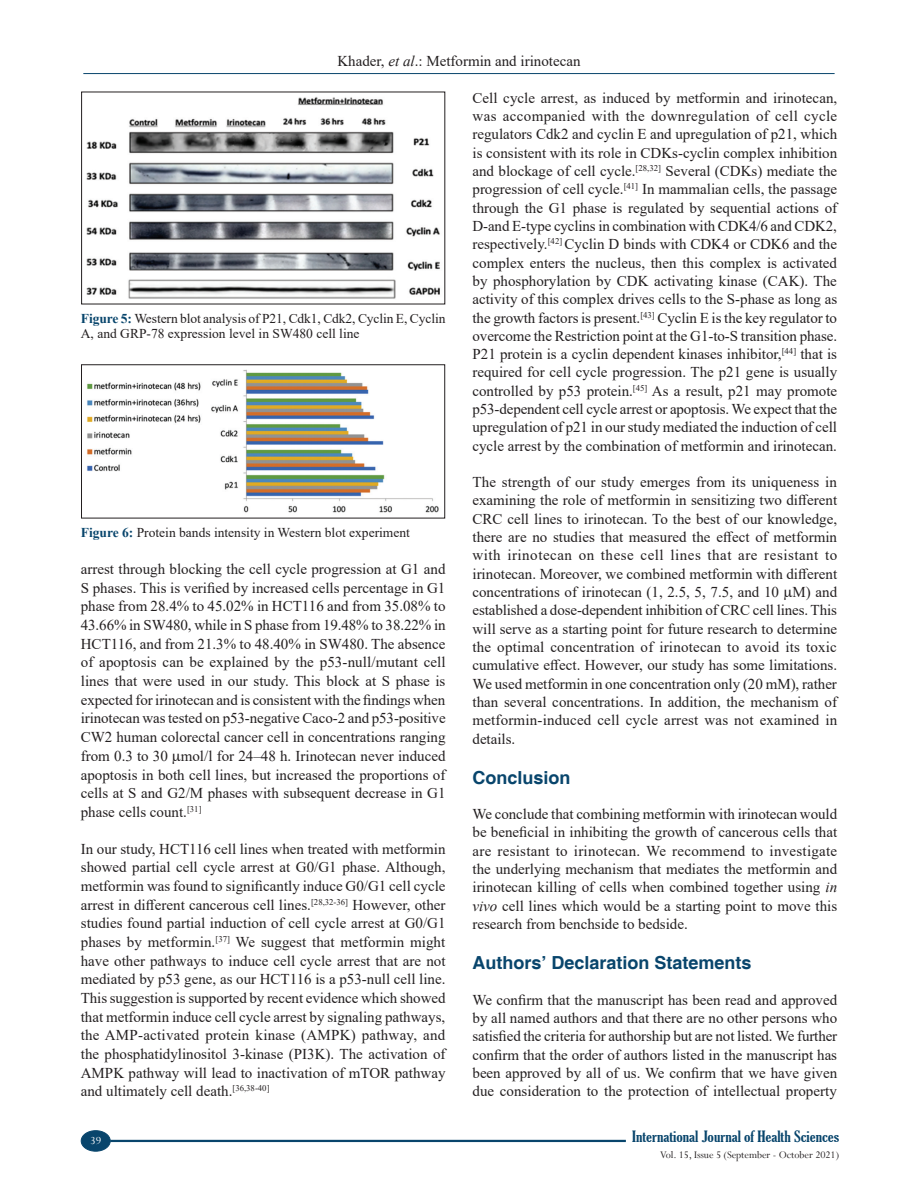
<style>
.page{position:relative;width:918px;height:1188px;background:#fff}
.page>*{position:absolute;margin:0;border:0;box-sizing:border-box;transform-origin:0 0}
.t1{font:700 18px "Helvetica";color:#08456c}
.TX{font:15px/18.3px "Times New Roman";color:#231f20;text-align:justify}
.t2{font:extra-condensed 15px "Gloucester";color:#08456c;scale:1.25 1}
.FGC{font:13.5px/15px "Times New Roman";color:#231f20}
.t3{font:12px "Perpetua";color:#fff}
.t4{font:11.25px "Perpetua";letter-spacing:-.005em;color:#231f20}
.s1{font-style:italic}
.s2{font-weight:700;color:#08456c}
</style>
<div class="page">
<hr style="left:83px;top:73px;width:752px;height:1px;background:#08456c">
<hr style="left:110px;top:1140px;width:516px;height:2px;background:#08456c">
<div style="left:81px;top:1131px;width:29px;height:20px;background:#08456c;border-radius:50%"></div>
<div style="left:81px;top:1130px;width:30px;height:22px;border:1px solid #08456c;border-radius:50%"></div>
<img style="left:87px;top:369px;width:352px;height:144px">
<img style="left:86px;top:97px;width:354px;height:202px">
<p class="TX" style="left:337px;top:51px;width:245px">Khader, <span class="s1">et al</span>.: Metformin and irinotecan</p>
<p class="FGC" style="left:81px;top:310px;width:366px"><span class="s2">Figure 5:</span> Western blot analysis of P21, Cdk1, Cdk2, Cyclin E, Cyclin<br>A, and GRP-78 expression level in SW480 cell line</p>
<p class="FGC" style="left:81px;top:524px;width:331px"><span class="s2">Figure 6:</span> Protein bands intensity in Western blot experiment</p>
<p class="TX" style="left:81px;top:559px;width:366px;line-height:18.8px">arrest through blocking the cell cycle progression at G1 and S phases. This is verified by increased cells percentage in G1 phase from 28.4% to 45.02% in HCT116 and from 35.08% to 43.66% in SW480, while in S phase from 19.48% to 38.22% in HCT116, and from 21.3% to 48.40% in SW480. The absence of apoptosis can be explained by the p53-null/mutant cell lines that were used in our study. This block at S phase is expected for irinotecan and is consistent with the findings when irinotecan was tested on p53-negative Caco-2 and p53-positive CW2 human colorectal cancer cell in concentrations ranging from 0.3 to 30 mol/l for 24–48 h. Irinotecan never induced apoptosis in both cell lines, but increased the proportions of cells at S and G2/M phases with subsequent decrease in G1 phase cells count.<sup>[31]</sup></p>
<p class="TX" style="left:81px;top:839px;width:366px;line-height:18.8px">In our study, HCT116 cell lines when treated with metformin showed partial cell cycle arrest at G0/G1 phase. Although, metformin was found to significantly induce G0/G1 cell cycle arrest in different cancerous cell lines.<sup>[28,32-36]</sup> However, other studies found partial induction of cell cycle arrest at G0/G1 phases by metformin.<sup>[37]</sup> We suggest that metformin might have other pathways to induce cell cycle arrest that are not mediated by p53 gene, as our HCT116 is a p53-null cell line.<br>This suggestion is supported by recent evidence which showed that metformin induce cell cycle arrest by signaling pathways, the AMP-activated protein kinase (AMPK) pathway, and the phosphatidylinositol 3-kinase (PI3K). The activation of AMPK pathway will lead to inactivation of mTOR pathway and ultimately cell death.<sup>[36,38-40]</sup></p>
<p class="TX" style="left:472px;top:88px;width:366px">Cell cycle arrest, as induced by metformin and irinotecan, was accompanied with the downregulation of cell cycle regulators Cdk2 and cyclin E and upregulation of p21, which is consistent with its role in CDKs-cyclin complex inhibition and blockage of cell cycle.<sup>[28,32]</sup> Several (CDKs) mediate the progression of cell cycle.<sup>[41]</sup> In mammalian cells, the passage through the G1 phase is regulated by sequential actions of D-and E-type cyclins in combination with CDK4/6 and CDK2, respectively.<sup>[42]</sup> Cyclin D binds with CDK4 or CDK6 and the complex enters the nucleus, then this complex is activated by phosphorylation by CDK activating kinase (CAK). The activity of this complex drives cells to the S-phase as long as the growth factors is present.<sup>[43]</sup> Cyclin E is the key regulator to overcome the Restriction point at the G1-to-S transition phase.<br>P21 protein is a cyclin dependent kinases inhibitor,<sup>[44]</sup> that is required for cell cycle progression. The p21 gene is usually controlled by p53 protein.<sup>[45]</sup> As a result, p21 may promote p53-dependent cell cycle arrest or apoptosis. We expect that the upregulation of p21 in our study mediated the induction of cell cycle arrest by the combination of metformin and irinotecan.</p>
<p class="TX" style="left:472px;top:472px;width:366px">The strength of our study emerges from its uniqueness in examining the role of metformin in sensitizing two different CRC cell lines to irinotecan. To the best of our knowledge, there are no studies that measured the effect of metformin with irinotecan on these cell lines that are resistant to irinotecan. Moreover, we combined metformin with different concentrations of irinotecan (1, 2.5, 5, 7.5, and 10 M) and established a dose-dependent inhibition of CRC cell lines. This will serve as a starting point for future research to determine the optimal concentration of irinotecan to avoid its toxic cumulative effect. However, our study has some limitations.<br>We used metformin in one concentration only (20 mM), rather than several concentrations. In addition, the mechanism of metformin-induced cell cycle arrest was not examined in details.</p>
<h1 class="t1" style="left:473px;top:766px;width:100px">Conclusion</h1>
<p class="TX" style="left:473px;top:804px;width:366px">We conclude that combining metformin with irinotecan would be beneficial in inhibiting the growth of cancerous cells that are resistant to irinotecan. We recommend to investigate the underlying mechanism that mediates the metformin and irinotecan killing of cells when combined together using <span class="s1">in vivo</span> cell lines which would be a starting point to move this research from benchside to bedside.</p>
<h1 class="t1" style="left:473px;top:952px;width:281px">Authors’ Declaration Statements</h1>
<p class="TX" style="left:473px;top:990px;width:366px">We confirm that the manuscript has been read and approved by all named authors and that there are no other persons who satisfied the criteria for authorship but are not listed. We further confirm that the order of authors listed in the manuscript has been approved by all of us. We confirm that we have given due consideration to the protection of intellectual property</p>
<p class="t3" style="left:90px;top:1133px;width:12px">39</p>
<p class="t2" style="left:632px;top:1128px;width:167px">International Journal of Health Sciences</p>
<p class="t4" style="left:660px;top:1148px;width:180px">Vol. 15, Issue 5 (September - October 2021)</p>
</div>
